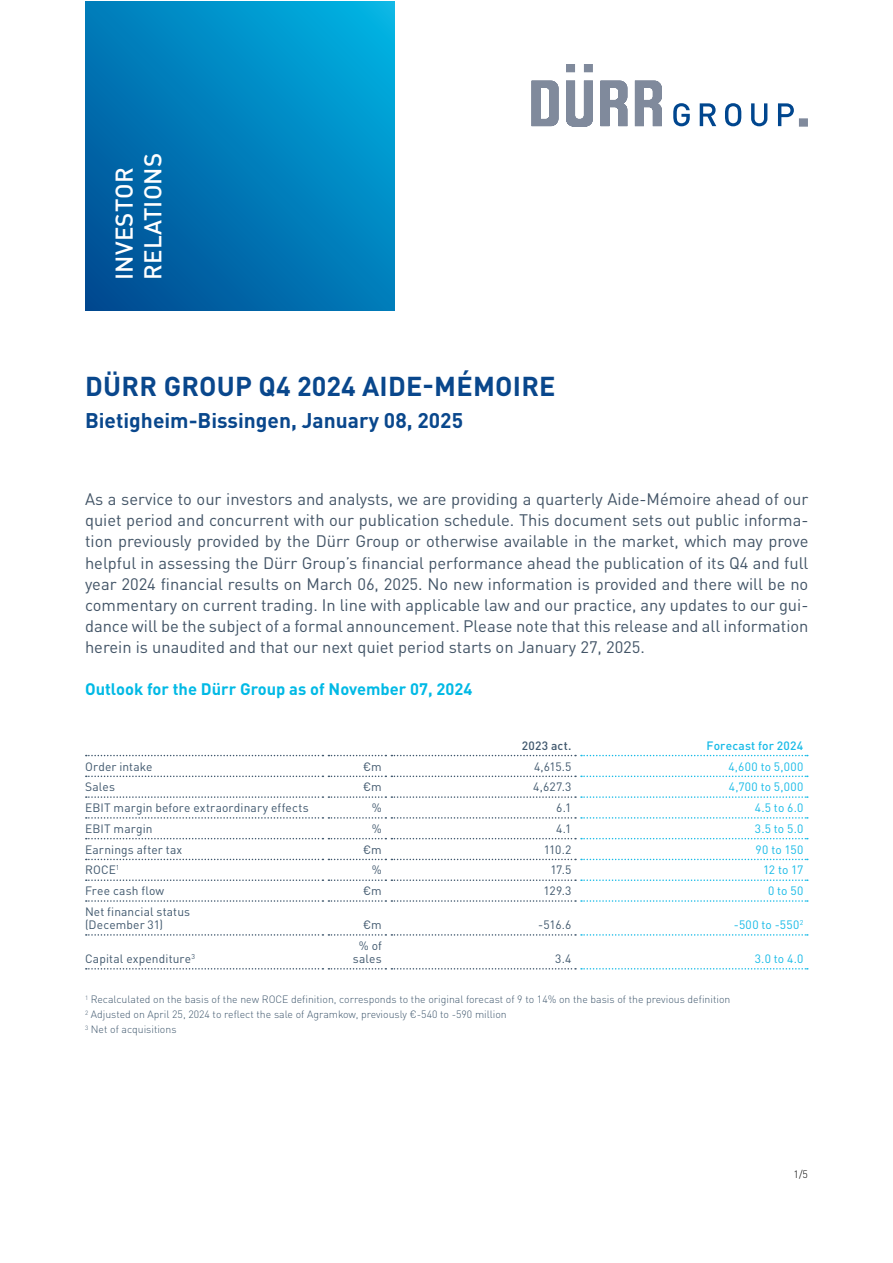
<style>
.page{position:relative;width:893px;height:1263px;background:#fff}
.page>*{position:absolute;margin:0;border:0;box-sizing:border-box;transform-origin:0 0}
.t1{font:700 27px "DIN Pro";letter-spacing:.01em;color:#09478c}
.t2{font:500 24px/28.8px "DIN Pro";letter-spacing:.01em;color:#fff}
.t3{font:700 21px "DIN Pro";color:#09478c}
.t4{font:16.5px/21px "DIN Pro";color:#425466;text-align:justify}
.t5{font:700 16.5px "DIN Pro";color:#00b9e5}
.t6{font:12px/13.2px "DIN Pro";letter-spacing:.01em;color:#3f576d}
.t7{font:12px "DIN Pro";letter-spacing:.025em;color:#16bae7}
.t8{font:500 12px "DIN Pro";letter-spacing:.015em;color:#16bae7}
.t9{font:500 12px "DIN Pro";letter-spacing:.025em;color:#3f576d}
.t10{font:300 10.5px/15px "DIN Pro";color:#3f576d}
.t11{font:300 10.5px "DIN Pro";color:#000}
</style>
<div class="page">
<svg style="left:85px;top:1px;width:309px;height:309px;background:#007dba"></svg>
<svg style="left:86px;top:755px;width:722px;height:1px"></svg>
<svg style="left:86px;top:775px;width:722px;height:2px"></svg>
<svg style="left:86px;top:796px;width:722px;height:2px"></svg>
<svg style="left:86px;top:817px;width:722px;height:2px"></svg>
<svg style="left:86px;top:838px;width:722px;height:1px"></svg>
<svg style="left:86px;top:859px;width:722px;height:1px"></svg>
<svg style="left:86px;top:879px;width:722px;height:2px"></svg>
<svg style="left:86px;top:900px;width:722px;height:2px"></svg>
<svg style="left:86px;top:934px;width:722px;height:2px"></svg>
<svg style="left:86px;top:968px;width:722px;height:1px"></svg>
<svg style="left:531px;top:64px;width:277px;height:63px"></svg>
<h2 class="t2" style="left:107px;top:280px;width:128px;rotate:-90deg">INVESTOR<br>RELATIONS</h2>
<h1 class="t1" style="left:85px;top:364px;width:472px">DÜRR GROUP Q4 2024 AIDE-MÉMOIRE</h1>
<p class="t3" style="left:85px;top:403px;width:380px">Bietigheim-Bissingen, January 08, 2025</p>
<p class="t4" style="left:85px;top:487px;width:725px">As a service to our investors and analysts, we are providing a quarterly Aide-Mémoire ahead of our quiet period and concurrent with our publication schedule. This document sets out public informa&shy;tion previously provided by the Dürr Group or otherwise available in the market, which may prove helpful in assessing the Dürr Group’s financial performance ahead the publication of its Q4 and full year 2024 financial results on March 06, 2025. No new information is provided and there will be no commentary on current trading. In line with applicable law and our practice, any updates to our gui&shy;dance will be the subject of a formal announcement. Please note that this release and all information herein is unaudited and that our next quiet period starts on January 27, 2025.</p>
<p class="t5" style="left:85px;top:675px;width:389px">Outlook for the Dürr Group as of November 07, 2024</p>
<p class="t9" style="left:522px;top:736px;width:51px">2023 act.</p>
<p class="t8" style="left:707px;top:736px;width:98px">Forecast for 2024</p>
<p class="t6" style="left:85px;top:758px;width:69px">Order intake</p>
<p class="t6" style="left:363px;top:758px;width:20px">€m</p>
<p class="t6" style="left:534px;top:758px;width:39px">4,615.5</p>
<p class="t7" style="left:728px;top:757px;width:76px">4,600 to 5,000</p>
<p class="t6" style="left:85px;top:779px;width:32px">Sales</p>
<p class="t6" style="left:363px;top:779px;width:20px">€m</p>
<p class="t6" style="left:533px;top:779px;width:40px">4,627.3</p>
<p class="t7" style="left:729px;top:777px;width:76px">4,700 to 5,000</p>
<p class="t6" style="left:85px;top:800px;width:225px">EBIT margin before extraordinary effects</p>
<p class="t6" style="left:372px;top:800px;width:11px">%</p>
<p class="t6" style="left:556px;top:800px;width:17px">6.1</p>
<p class="t7" style="left:755px;top:798px;width:50px">4.5 to 6.0</p>
<p class="t6" style="left:85px;top:821px;width:69px">EBIT margin</p>
<p class="t6" style="left:372px;top:821px;width:11px">%</p>
<p class="t6" style="left:556px;top:821px;width:17px">4.1</p>
<p class="t7" style="left:755px;top:819px;width:50px">3.5 to 5.0</p>
<p class="t6" style="left:85px;top:841px;width:99px">Earnings after tax</p>
<p class="t6" style="left:363px;top:841px;width:20px">€m</p>
<p class="t6" style="left:544px;top:841px;width:29px">110.2</p>
<p class="t7" style="left:756px;top:840px;width:49px">90 to 150</p>
<p class="t6" style="left:85px;top:862px;width:36px">ROCE<sup>1</sup></p>
<p class="t6" style="left:372px;top:862px;width:11px">%</p>
<p class="t6" style="left:550px;top:862px;width:22px">17.5</p>
<p class="t7" style="left:763px;top:861px;width:42px">12 to 17</p>
<p class="t6" style="left:85px;top:883px;width:81px">Free cash flow</p>
<p class="t6" style="left:363px;top:883px;width:20px">€m</p>
<p class="t6" style="left:544px;top:883px;width:29px">129.3</p>
<p class="t7" style="left:768px;top:881px;width:37px">0 to 50</p>
<p class="t6" style="left:85px;top:904px;width:107px">Net financial status (December 31)</p>
<p class="t6" style="left:363px;top:917px;width:20px">€m</p>
<p class="t6" style="left:538px;top:917px;width:35px">-516.6</p>
<p class="t7" style="left:734px;top:915px;width:71px">-500 to -550<sup>2</sup></p>
<p class="t6" style="left:353px;top:938px;width:30px;text-align:center">% of sales</p>
<p class="t6" style="left:85px;top:951px;width:112px">Capital expenditure<sup>3</sup></p>
<p class="t6" style="left:555px;top:951px;width:18px">3.4</p>
<p class="t7" style="left:755px;top:949px;width:50px">3.0 to 4.0</p>
<p class="t10" style="left:85px;top:991px;width:647px"><sup>1</sup> Recalculated on the basis of the new ROCE definition, corresponds to the original forecast of 9 to 14% on the basis of the previous definition<br><sup>2</sup> Adjusted on April 25, 2024 to reflect the sale of Agramkow, previously €-540 to -590 million<br><sup>3</sup> Net of acquisitions</p>
<p class="t11" style="left:794px;top:1166px;width:16px">1/5</p>
</div>
